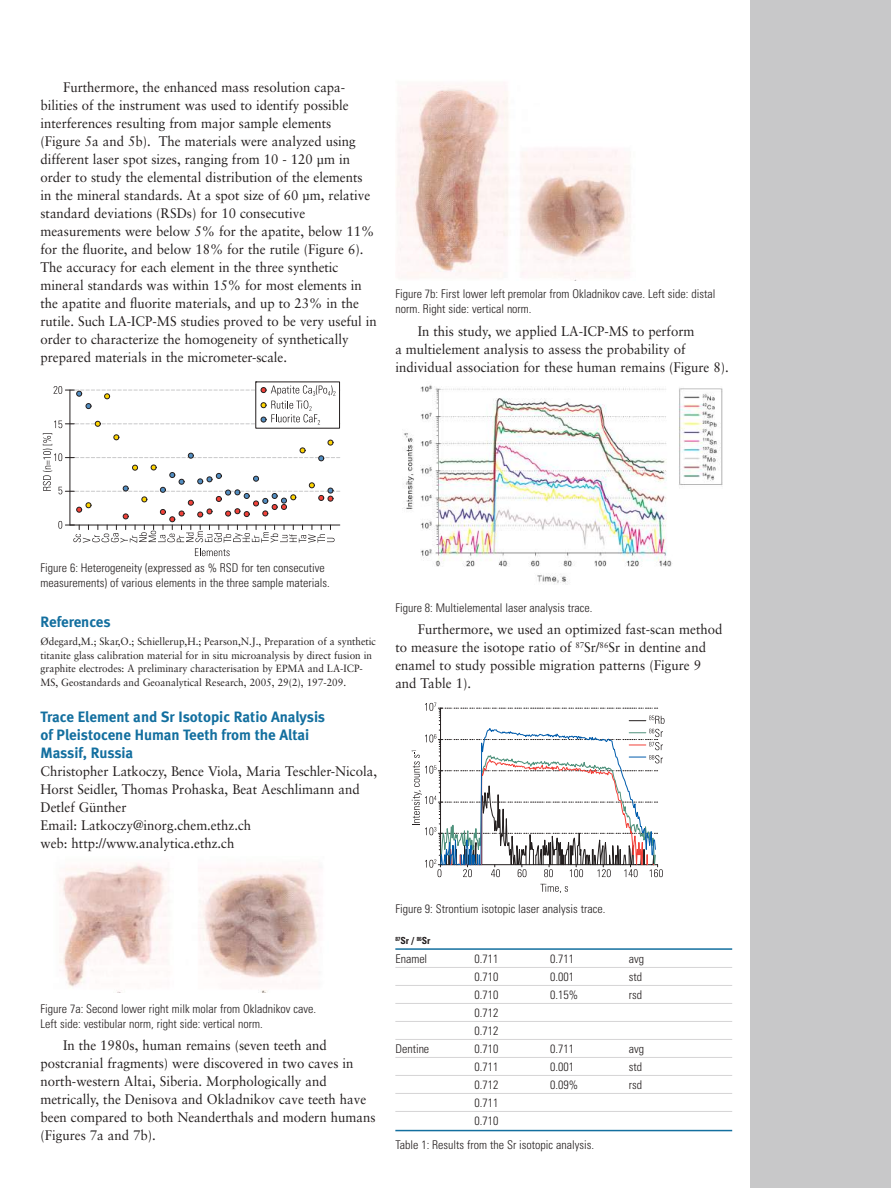
<style>
.page{position:relative;width:891px;height:1188px;background:#fff}
.page>*{position:absolute;margin:0;border:0;box-sizing:border-box;transform-origin:0 0}
.t1{font:15px/18px "Meta Bold LF";color:#136f9f}
.t2{font:13.8px/18px "Sabon";color:#241f1f;scale:.95 1}
.t3{font:300 condensed 12px/15px "Univers";color:#241f1f}
.t4{font:10.5px/13.5px "Sabon";color:#241f1f;scale:.95 1}
.t5{font:700 condensed 9.75px "Univers";color:#241f1f}
</style>
<div class="page">
<div style="left:750px;top:0;width:141px;height:1188px;background:#c8c8c9"></div>
<hr style="left:395px;top:948px;width:337px;height:2px;background:#136f9f">
<hr style="left:395px;top:967px;width:337px;height:1px;background:#d5d4d5">
<hr style="left:395px;top:985px;width:337px;height:1px;background:#d5d4d5">
<hr style="left:395px;top:1003px;width:337px;height:1px;background:#d5d4d5">
<hr style="left:395px;top:1021px;width:337px;height:1px;background:#d5d4d5">
<hr style="left:395px;top:1039px;width:337px;height:1px;background:#d5d4d5">
<hr style="left:395px;top:1057px;width:337px;height:1px;background:#d5d4d5">
<hr style="left:395px;top:1075px;width:337px;height:1px;background:#d5d4d5">
<hr style="left:395px;top:1093px;width:337px;height:1px;background:#d5d4d5">
<hr style="left:395px;top:1111px;width:337px;height:1px;background:#d5d4d5">
<hr style="left:395px;top:1130px;width:337px;height:1px;background:#136f9f">
<svg style="left:43px;top:382px;width:297px;height:174px"></svg>
<img style="left:59px;top:863px;width:261px;height:130px">
<img style="left:397px;top:85px;width:234px;height:195px">
<img style="left:403px;top:385px;width:320px;height:200px">
<svg style="left:412px;top:703px;width:253px;height:190px"></svg>
<p class="t2" style="left:40px;top:79px;width:356px;text-indent:23px">Furthermore, the enhanced mass resolution capa&shy;bilities of the instrument was used to identify possible interferences resulting from major sample elements<br>(Figure 5a and 5b). The materials were analyzed using different laser spot sizes, ranging from 10 - 120 µm in order to study the elemental distribution of the elements in the mineral standards. At a spot size of 60 µm, relative standard deviations (RSDs) for 10 consecutive measurements were below 5% for the apatite, below 11% for the fluorite, and below 18% for the rutile (Figure 6).<br>The accuracy for each element in the three synthetic mineral standards was within 15% for most elements in the apatite and fluorite materials, and up to 23% in the rutile. Such LA-ICP-MS studies proved to be very useful in order to characterize the homogeneity of synthetically prepared materials in the micrometer-scale.</p>
<p class="t3" style="left:395px;top:288px;width:322px">Figure 7b: First lower left premolar from Okladnikov cave. Left side: distal norm. Right side: vertical norm.</p>
<p class="t2" style="left:395px;top:323px;width:353px;text-indent:22px">In this study, we applied LA-ICP-MS to perform<br>a multielement analysis to assess the probability of individual association for these human remains (Figure 8).</p>
<p class="t3" style="left:40px;top:561px;width:291px">Figure 6: Heterogeneity (expressed as % RSD for ten consecutive measurements) of various elements in the three sample materials.</p>
<p class="t1" style="left:40px;top:614px;width:72px">References</p>
<p class="t4" style="left:40px;top:636px;width:355px">Ødegard,M.; Skar,O.; Schiellerup,H.; Pearson,N.J., Preparation of a synthetic titanite glass calibration material for in situ microanalysis by direct fusion in graphite electrodes: A preliminary characterisation by EPMA and LA-ICP-MS, Geostandards and Geoanalytical Research, 2005, 29(2), 197-209.</p>
<p class="t1" style="left:40px;top:709px;width:286px">Trace Element and Sr Isotopic Ratio Analysis of Pleistocene Human Teeth from the Altai<br>Massif, Russia</p>
<p class="t2" style="left:40px;top:763px;width:356px">Christopher Latkoczy, Bence Viola, Maria Teschler-Nicola, Horst Seidler, Thomas Prohaska, Beat Aeschlimann and Detlef Günther<br>Email: Latkoczy@inorg.chem.ethz.ch<br>web: http://www.analytica.ethz.ch</p>
<p class="t3" style="left:395px;top:601px;width:199px">Figure 8: Multielemental laser analysis trace.</p>
<p class="t2" style="left:395px;top:621px;width:346px;text-indent:22px">Furthermore, we used an optimized fast-scan method to measure the isotope ratio of <sup>87</sup>Sr/<sup>86</sup>Sr in dentine and enamel to study possible migration patterns (Figure 9 and Table 1).</p>
<p class="t3" style="left:40px;top:1002px;width:277px">Figure 7a: Second lower right milk molar from Okladnikov cave.<br>Left side: vestibular norm, right side: vertical norm.</p>
<p class="t2" style="left:40px;top:1037px;width:354px;text-indent:23px">In the 1980s, human remains (seven teeth and postcranial fragments) were discovered in two caves in north-western Altai, Siberia. Morphologically and metrically, the Denisova and Okladnikov cave teeth have been compared to both Neanderthals and modern humans (Figures 7a and 7b).</p>
<p class="t3" style="left:395px;top:903px;width:212px">Figure 9: Strontium isotopic laser analysis trace.</p>
<p class="t5" style="left:395px;top:937px;width:37px"><sup>87</sup>Sr / <sup>86</sup>Sr</p>
<p class="t3" style="left:395px;top:953px;width:33px">Enamel</p>
<p class="t3" style="left:475px;top:953px;width:25px">0.711</p>
<p class="t3" style="left:550px;top:953px;width:25px">0.711</p>
<p class="t3" style="left:629px;top:953px;width:17px">avg</p>
<p class="t3" style="left:475px;top:971px;width:25px">0.710</p>
<p class="t3" style="left:550px;top:971px;width:25px">0.001</p>
<p class="t3" style="left:629px;top:971px;width:15px">std</p>
<p class="t3" style="left:475px;top:989px;width:25px">0.710</p>
<p class="t3" style="left:550px;top:989px;width:29px">0.15%</p>
<p class="t3" style="left:629px;top:989px;width:15px">rsd</p>
<p class="t3" style="left:475px;top:1005px;width:25px;line-height:18px">0.712<br>0.712</p>
<p class="t3" style="left:395px;top:1043px;width:35px">Dentine</p>
<p class="t3" style="left:475px;top:1043px;width:25px">0.710</p>
<p class="t3" style="left:550px;top:1043px;width:25px">0.711</p>
<p class="t3" style="left:629px;top:1043px;width:17px">avg</p>
<p class="t3" style="left:475px;top:1061px;width:25px">0.711</p>
<p class="t3" style="left:550px;top:1061px;width:25px">0.001</p>
<p class="t3" style="left:629px;top:1061px;width:15px">std</p>
<p class="t3" style="left:475px;top:1079px;width:25px">0.712</p>
<p class="t3" style="left:550px;top:1079px;width:29px">0.09%</p>
<p class="t3" style="left:629px;top:1079px;width:15px">rsd</p>
<p class="t3" style="left:475px;top:1095px;width:25px;line-height:18px">0.711<br>0.710</p>
<p class="t3" style="left:395px;top:1138px;width:200px">Table 1: Results from the Sr isotopic analysis.</p>
</div>
